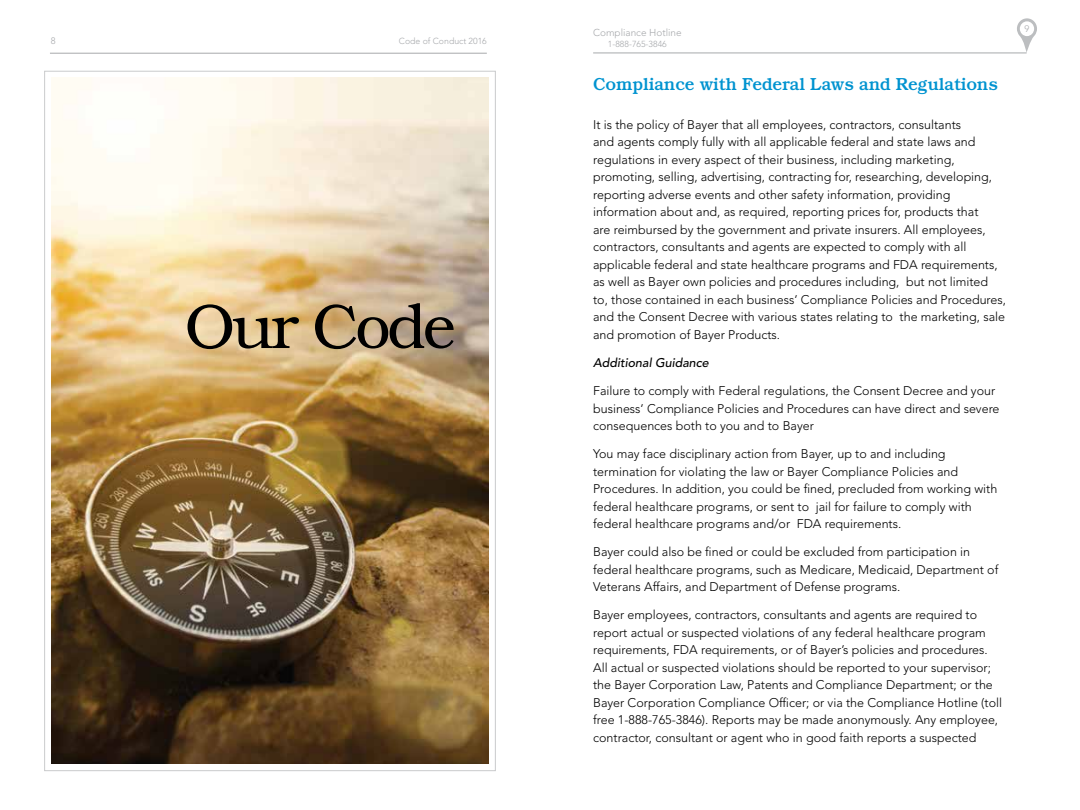
<style>
.page{position:relative;width:1080px;height:810px;background:#fff}
.page>*{position:absolute;margin:0;border:0;box-sizing:border-box;transform-origin:0 0}
.t1{font:300 62.5px "Bookman Std";letter-spacing:-.05em;color:#000}
.t2{font:500 17.5px "Bookman Std";letter-spacing:-.01em;color:#0093d0}
.t3{font:300 12.5px/17.5px "Avenir LT Std";color:#000}
.t4{font:italic 500 12.5px "Avenir LT Std";color:#000}
.t5{font:300 10px "Avenir LT Std";color:#a7a9ac}
.t6{font:300 9.38px "Avenir LT Std";color:#a7a9ac}
.t7{font:300 8.75px "Avenir LT Std";color:#a7a9ac}
</style>
<div class="page">
<hr style="left:50px;top:53px;width:437px;height:1px;background:#a7a9ac">
<hr style="left:593px;top:53px;width:434px;height:1px;background:#a7a9ac">
<svg style="left:1017px;top:18px;width:20px;height:35px"></svg>
<img style="left:51px;top:78px;width:438px;height:686px">
<p class="t6" style="left:51px;top:35px;width:6px">8</p>
<p class="t7" style="left:399px;top:36px;width:89px">Code of Conduct 2016</p>
<h1 class="t1" style="left:185px;top:291px;width:272px">Our Code</h1>
<p class="t5" style="left:593px;top:27px;width:90px">Compliance Hotline</p>
<p class="t7" style="left:608px;top:38px;width:60px">1-888-765-3846</p>
<h2 class="t2" style="left:593px;top:74px;width:407px">Compliance with Federal Laws and Regulations</h2>
<p class="t3" style="left:593px;top:116px;width:414px">It is the policy of Bayer that all employees, contractors, consultants<br>and agents comply fully with all applicable federal and state laws and regulations in every aspect of their business, including marketing, promoting, selling, advertising, contracting for, researching, developing, reporting adverse events and other safety information, providing information about and, as required, reporting prices for, products that<br>are reimbursed by the government and private insurers. All employees, contractors, consultants and agents are expected to comply with all applicable federal and state healthcare programs and FDA requirements, as well as Bayer own policies and procedures including, but not limited to, those contained in each business’ Compliance Policies and Procedures, and the Consent Decree with various states relating to the marketing, sale and promotion of Bayer Products.</p>
<p class="t4" style="left:593px;top:355px;width:117px">Additional Guidance</p>
<p class="t3" style="left:593px;top:382px;width:408px">Failure to comply with Federal regulations, the Consent Decree and your business’ Compliance Policies and Procedures can have direct and severe consequences both to you and to Bayer</p>
<p class="t3" style="left:593px;top:445px;width:406px">You may face disciplinary action from Bayer, up to and including termination for violating the law or Bayer Compliance Policies and Procedures. In addition, you could be fined, precluded from working with federal healthcare programs, or sent to jail for failure to comply with federal healthcare programs and/or FDA requirements.</p>
<p class="t3" style="left:593px;top:543px;width:407px">Bayer could also be fined or could be excluded from participation in federal healthcare programs, such as Medicare, Medicaid, Department of<br>Veterans Affairs, and Department of Defense programs.</p>
<p class="t3" style="left:593px;top:606px;width:411px">Bayer employees, contractors, consultants and agents are required to report actual or suspected violations of any federal healthcare program requirements, FDA requirements, or of Bayer’s policies and procedures.<br>All actual or suspected violations should be reported to your supervisor; the Bayer Corporation Law, Patents and Compliance Department; or the Bayer Corporation Compliance Officer; or via the Compliance Hotline (toll free 1-888-765-3846). Reports may be made anonymously. Any employee, contractor, consultant or agent who in good faith reports a suspected</p>
<p class="t6" style="left:1024px;top:23px;width:6px">9</p>
</div>
